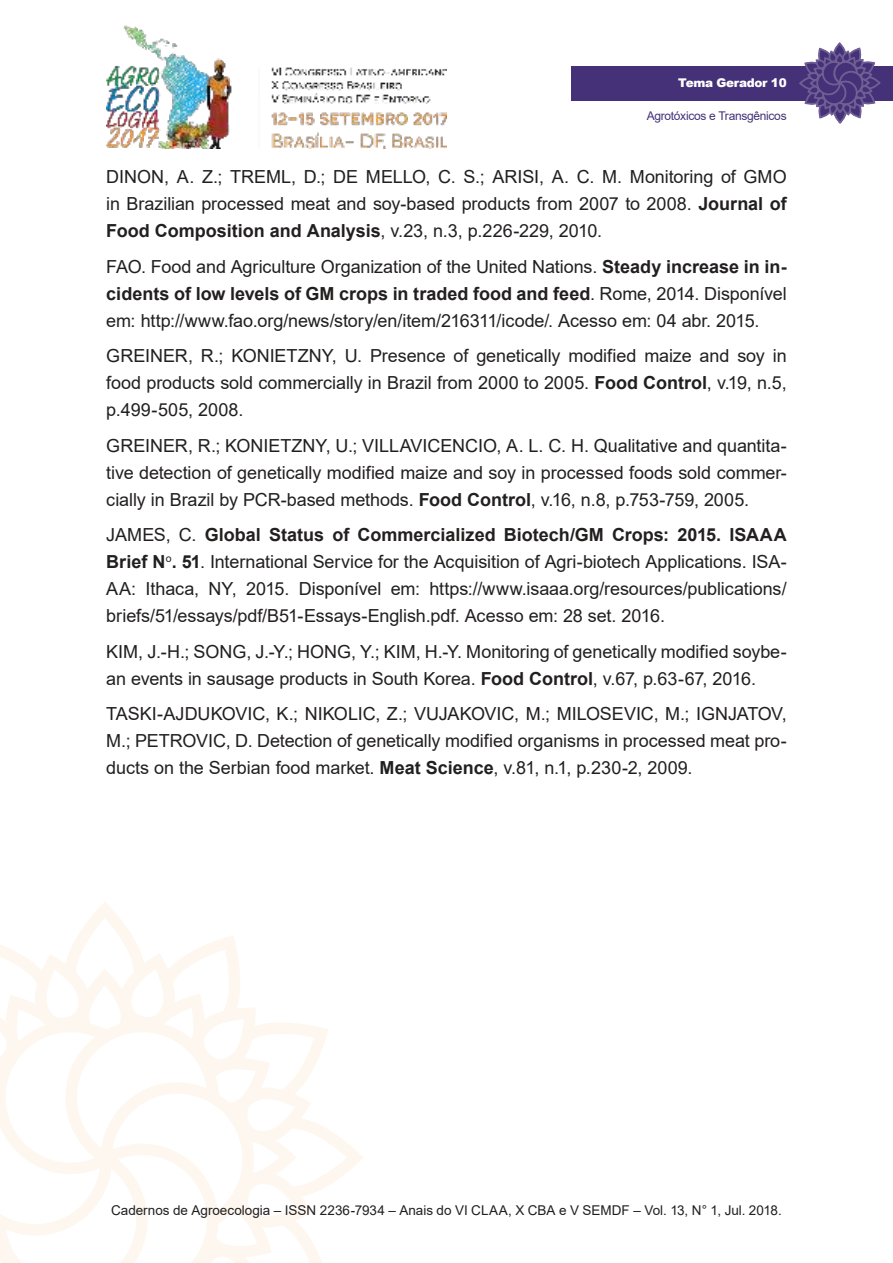
<style>
.page{position:relative;width:893px;height:1263px;background:#fff}
.page>*{position:absolute;margin:0;border:0;box-sizing:border-box;transform-origin:0 0}
.t1{font:18px/27px "Arial";letter-spacing:-.005em;color:#221f1f;text-align:justify}
.t2{font:13.5px "Arial";color:#221f1f}
.t3{font:12px "Arial";letter-spacing:-.025em;color:#453178}
.t4{font:900 12px "Arial";letter-spacing:-.025em;color:#fff}
.s1{font-weight:700}
</style>
<div class="page">
<img style="left:106px;top:25px;width:340px;height:124px">
<svg style="left:0;top:910px;width:363px;height:353px"></svg>
<div style="left:571px;top:66px;width:322px;height:34px;background:#453178"></div>
<svg style="left:798px;top:43px;width:83px;height:81px"></svg>
<p class="t4" style="left:678px;top:76px;width:110px">Tema Gerador 10</p>
<p class="t3" style="left:647px;top:112px;width:141px">Agrotóxicos e Transgênicos</p>
<p class="t1" style="left:106px;top:165px;width:682px">DINON, A. Z.; TREML, D.; DE MELLO, C. S.; ARISI, A. C. M. Monitoring of GMO in Brazilian processed meat and soy-based products from 2007 to 2008. <span class="s1">Journal of Food Composition and Analysis</span>, v.23, n.3, p.226-229, 2010.</p>
<p class="t1" style="left:106px;top:255px;width:682px">FAO. Food and Agriculture Organization of the United Nations. <span class="s1">Steady increase in in&shy;cidents of low levels of GM crops in traded food and feed</span>. Rome, 2014. Disponível em: http://www.fao.org/news/story/en/item/216311/icode/. Acesso em: 04 abr. 2015.</p>
<p class="t1" style="left:106px;top:344px;width:682px">GREINER, R.; KONIETZNY, U. Presence of genetically modified maize and soy in food products sold commercially in Brazil from 2000 to 2005. <span class="s1">Food Control</span>, v.19, n.5, p.499-505, 2008.</p>
<p class="t1" style="left:106px;top:434px;width:682px">GREINER, R.; KONIETZNY, U.; VILLAVICENCIO, A. L. C. H. Qualitative and quantita&shy;tive detection of genetically modified maize and soy in processed foods sold commer&shy;cially in Brazil by PCR-based methods. <span class="s1">Food Control</span>, v.16, n.8, p.753-759, 2005.</p>
<p class="t1" style="left:106px;top:523px;width:682px">JAMES, C. <span class="s1">Global Status of Commercialized Biotech/GM Crops: 2015. ISAAA Brief N</span><sup>o</sup><span class="s1">. 51</span>. International Service for the Acquisition of Agri-biotech Applications. ISA-AA: Ithaca, NY, 2015. Disponível em: https://www.isaaa.org/resources/publications/ briefs/51/essays/pdf/B51-Essays-English.pdf. Acesso em: 28 set. 2016.</p>
<p class="t1" style="left:106px;top:640px;width:682px">KIM, J.-H.; SONG, J.-Y.; HONG, Y.; KIM, H.-Y. Monitoring of genetically modified soybe&shy;an events in sausage products in South Korea. <span class="s1">Food Control</span>, v.67, p.63-67, 2016.</p>
<p class="t1" style="left:106px;top:702px;width:682px">TASKI-AJDUKOVIC, K.; NIKOLIC, Z.; VUJAKOVIC, M.; MILOSEVIC, M.; IGNJATOV, M.; PETROVIC, D. Detection of genetically modified organisms in processed meat pro&shy;ducts on the Serbian food market. <span class="s1">Meat Science</span>, v.81, n.1, p.230-2, 2009.</p>
<p class="t2" style="left:111px;top:1205px;width:672px">Cadernos de Agroecologia – ISSN 2236-7934 – Anais do VI CLAA, X CBA e V SEMDF – Vol. 13, N° 1, Jul. 2018.</p>
</div>
